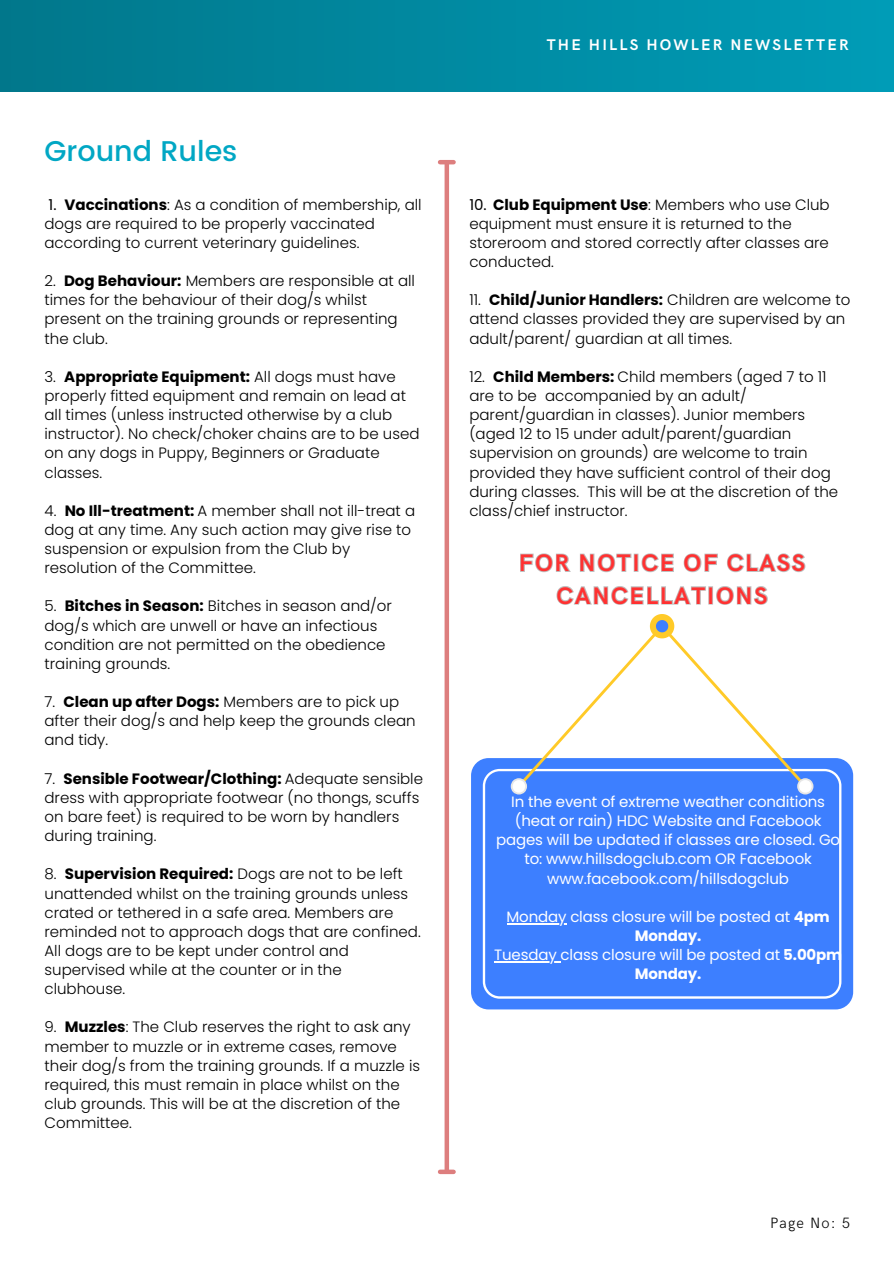
<style>
.page{position:relative;width:894px;height:1264px;background:#fff}
.page>*{position:absolute;margin:0;border:0;box-sizing:border-box;transform-origin:0 0}
.t1{font:500 28.5px "Poppins";color:#01a7c4}
.t2{font:700 24px/32.7px "HK Grotesk";letter-spacing:.07em;color:#ff3131;text-align:center}
.t3{font:700 15.45px "HK Grotesk";letter-spacing:.14em;color:#fff}
.t4{font:300 15px/19.2px "Poppins";color:#000}
.t5{font:15px/19.2px "Poppins";letter-spacing:-.01em;color:#fff;text-align:center}
.t6{font:300 15px "HK Grotesk";letter-spacing:.07em;color:#000}
.s1{font-weight:400}
.s2{font-weight:700}
</style>
<div class="page">
<div style="left:0;top:0;width:893px;height:92px;background:linear-gradient(to right,#01778b,#009cb7)"></div>
<div style="left:444px;top:163px;width:5px;height:1007px;background:#dd7e7e"></div>
<div style="left:440px;top:1169px;width:13px;height:5px;background:#dd7e7e"></div>
<hr style="left:440px;top:160px;width:13px;height:4px;background:#dd7e7e">
<svg style="left:471px;top:758px;width:381px;height:251px;background:#4685ff"></svg>
<div style="left:482px;top:769px;width:359px;height:229px;background:#3d7fff"></div>
<svg style="left:510px;top:614px;width:303px;height:180px"></svg>
<svg style="left:520px;top:553px;width:286px;height:20px"></svg>
<svg style="left:556px;top:586px;width:212px;height:19px"></svg>
<hr style="left:506px;top:923px;width:60px;height:1px;background:#fff">
<hr style="left:494px;top:961px;width:66px;height:1px;background:#fff">
<h1 class="t1" style="left:44px;top:135px;width:194px">Ground Rules</h1>
<p class="t4" style="left:44px;top:195px;width:378px"><span class="s1">1.</span> <span class="s2">Vaccinations</span>: As a condition of membership, all dogs are required to be properly vaccinated according to current veterinary guidelines.</p>
<p class="t4" style="left:44px;top:271px;width:372px">2. <span class="s2">Dog Behaviour:</span> Members are responsible at all times for the behaviour of their dog/s whilst present on the training grounds or representing the club.</p>
<p class="t4" style="left:44px;top:367px;width:376px">3. <span class="s2">Appropriate Equipment:</span> All dogs must have properly fitted equipment and remain on lead at all times (unless instructed otherwise by a club instructor). No check/choker chains are to be used on any dogs in Puppy, Beginners or Graduate classes.</p>
<p class="t4" style="left:44px;top:501px;width:372px">4. <span class="s2">No Ill-treatment:</span> A member shall not ill-treat a dog at any time. Any such action may give rise to suspension or expulsion from the Club by resolution of the Committee.</p>
<p class="t4" style="left:44px;top:596px;width:349px">5. <span class="s2">Bitches in Season:</span> Bitches in season and/or dog/s which are unwell or have an infectious condition are not permitted on the obedience training grounds.</p>
<p class="t4" style="left:44px;top:692px;width:372px">7. <span class="s2">Clean up after Dogs:</span> Members are to pick up after their dog/s and help keep the grounds clean and tidy.</p>
<p class="t4" style="left:44px;top:768px;width:380px">7. <span class="s2">Sensible Footwear/Clothing:</span> Adequate sensible dress with appropriate footwear (no thongs, scuffs on bare feet) is required to be worn by handlers during training.</p>
<p class="t4" style="left:44px;top:864px;width:377px">8. <span class="s2">Supervision Required:</span> Dogs are not to be left unattended whilst on the training grounds unless crated or tethered in a safe area. Members are reminded not to approach dogs that are confined.<br>All dogs are to be kept under control and supervised while at the counter or in the clubhouse.</p>
<p class="t4" style="left:44px;top:1017px;width:377px">9. <span class="s2">Muzzles</span>: The Club reserves the right to ask any member to muzzle or in extreme cases, remove their dog/s from the training grounds. If a muzzle is required, this must remain in place whilst on the club grounds. This will be at the discretion of the Committee.</p>
<h2 class="t3" style="left:546px;top:36px;width:303px">THE HILLS HOWLER NEWSLETTER</h2>
<p class="t4" style="left:469px;top:195px;width:362px"><span class="s1">10.</span> <span class="s2">Club Equipment Use</span>: Members who use Club equipment must ensure it is returned to the storeroom and stored correctly after classes are conducted.</p>
<p class="t4" style="left:469px;top:290px;width:382px">11. <span class="s2">Child/Junior Handlers:</span> Children are welcome to attend classes provided they are supervised by an adult/parent/ guardian at all times.</p>
<p class="t4" style="left:469px;top:367px;width:370px">12. <span class="s2">Child Members:</span> Child members (aged 7 to 11 are to be accompanied by an adult/ parent/guardian in classes). Junior members (aged 12 to 15 under adult/parent/guardian supervision on grounds) are welcome to train provided they have sufficient control of their dog during classes. This will be at the discretion of the class/chief instructor.</p>
<p class="t2" style="left:518px;top:547px;width:288px">FOR NOTICE OF CLASS<br>CANCELLATIONS</p>
<p class="t5" style="left:496px;top:792px;width:345px">In the event of extreme weather conditions (heat or rain) HDC Website and Facebook pages will be updated if classes are closed. Go to: www.hillsdogclub.com OR Facebook www.facebook.com/hillsdogclub</p>
<p class="t5" style="left:506px;top:907px;width:325px">Monday class closure will be posted at <span class="s2">4pm<br>Monday.</span></p>
<p class="t5" style="left:494px;top:945px;width:349px">Tuesday class closure will be posted at <span class="s2">5.00pm<br>Monday.</span></p>
<h3 class="t6" style="left:770px;top:1214px;width:81px">Page No: 5</h3>
</div>
